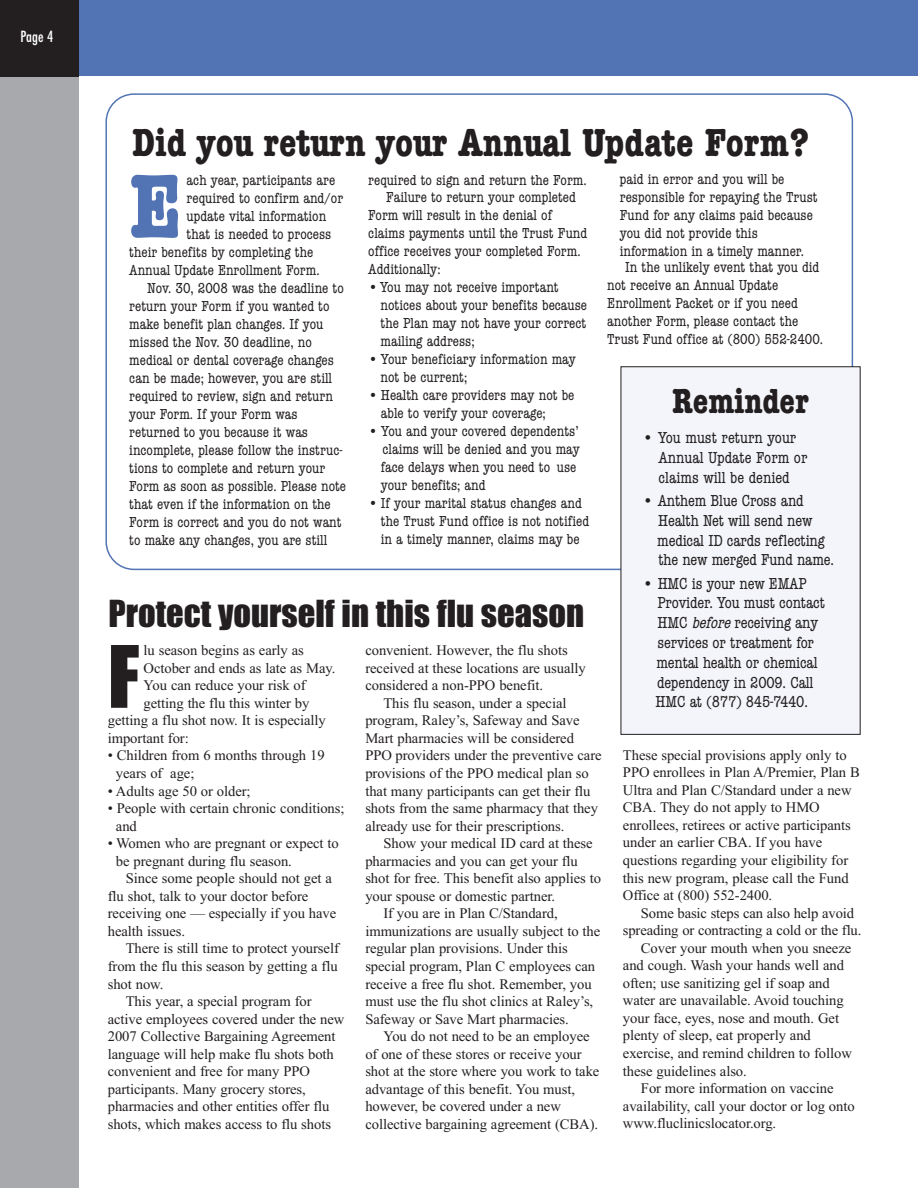
<style>
.page{position:relative;width:918px;height:1188px;background:#fff}
.page>*{position:absolute;margin:0;border:0;box-sizing:border-box;transform-origin:0 0}
.t1{font:700 condensed 93.75px "American Typewriter";color:#5374b4}
.t2{font:79.35px "Impact";color:#231f20}
.t3{font:700 condensed 40.5px "American Typewriter";color:#231f20}
.t4{font:700 condensed 36px "American Typewriter";color:#231f20}
.t5{font:34.5px "Impact";color:#231f20}
.t6{font:condensed 16.5px/19.8px "American Typewriter";letter-spacing:-.01em;color:#231f20}
.t7{font:condensed 15px/18px "American Typewriter";color:#231f20}
.t8{font:500 condensed 15px "Futura";color:#fff}
.t9{font:14.7px/17.5px "Times New Roman";letter-spacing:-.005em;color:#231f20}
.s1{font-style:italic}
</style>
<div class="page">
<div style="left:0;top:0;width:78px;height:1188px;background:#a8a9ad"></div>
<div style="left:0;top:0;width:918px;height:76px;background:#5374b4"></div>
<div style="left:0;top:0;width:78px;height:76px;background:#231f20"></div>
<svg style="left:105px;top:93px;width:748px;height:477px"></svg>
<div style="left:621px;top:367px;width:239px;height:367px;background:#f3f5fa"></div>
<p class="t8" style="left:20px;top:28px;width:34px">Page 4</p>
<h3 class="t3" style="left:132px;top:119px;width:678px">Did you return your Annual Update Form?</h3>
<p class="t7" style="left:620px;top:170px;width:199px">paid in error and you will be responsible for repaying the Trust<br>Fund for any claims paid because you did not provide this information in a timely manner.</p>
<p class="t7" style="left:607px;top:258px;width:217px;text-indent:18px">In the unlikely event that you did not receive an Annual Update<br>Enrollment Packet or if you need another Form, please contact the<br>Trust Fund office at (800) 552-2400.</p>
<h1 class="t1" style="left:129px;top:151px;width:54px">E</h1>
<p class="t7" style="left:187px;top:171px;width:150px">ach year, participants are</p>
<p class="t7" style="left:368px;top:172px;width:220px;line-height:16.6px;text-align:center">required to sign and return the Form.<br>Failure to return your completed</p>
<p class="t7" style="left:368px;top:206px;width:221px">Form will result in the denial of claims payments until the Trust Fund office receives your completed Form.<br>Additionally:</p>
<p class="t7" style="left:381px;top:278px;width:208px;text-indent:-12px">• You may not receive important notices about your benefits because the Plan may not have your correct mailing address;</p>
<p class="t7" style="left:381px;top:350px;width:197px;text-indent:-12px">• Your beneficiary information may not be current;</p>
<p class="t7" style="left:381px;top:386px;width:195px;text-indent:-13px">• Health care providers may not be able to verify your coverage;</p>
<p class="t7" style="left:381px;top:422px;width:201px;text-indent:-13px">• You and your covered dependents’ claims will be denied and you may face delays when you need to use your benefits; and</p>
<p class="t7" style="left:381px;top:494px;width:210px;text-indent:-13px">• If your marital status changes and the Trust Fund office is not notified in a timely manner, claims may be</p>
<p class="t7" style="left:187px;top:189px;width:158px">required to confirm and/or</p>
<p class="t7" style="left:187px;top:207px;width:141px">update vital information</p>
<p class="t7" style="left:187px;top:225px;width:146px">that is needed to process</p>
<p class="t7" style="left:129px;top:243px;width:186px">their benefits by completing the</p>
<p class="t7" style="left:129px;top:261px;width:192px">Annual Update Enrollment Form.</p>
<p class="t7" style="left:147px;top:279px;width:198px">Nov. 30, 2008 was the deadline to</p>
<p class="t7" style="left:129px;top:297px;width:202px">return your Form if you wanted to</p>
<p class="t7" style="left:129px;top:315px;width:196px">make benefit plan changes. If you</p>
<p class="t7" style="left:129px;top:333px;width:184px">missed the Nov. 30 deadline, no</p>
<p class="t7" style="left:129px;top:351px;width:206px">medical or dental coverage changes</p>
<p class="t7" style="left:129px;top:369px;width:204px">can be made; however, you are still</p>
<p class="t7" style="left:129px;top:387px;width:205px">required to review, sign and return</p>
<p class="t7" style="left:129px;top:405px;width:170px">your Form. If your Form was</p>
<p class="t7" style="left:129px;top:423px;width:180px">returned to you because it was</p>
<p class="t7" style="left:129px;top:441px;width:215px">incomplete, please follow the instruc-</p>
<p class="t7" style="left:129px;top:459px;width:198px">tions to complete and return your</p>
<p class="t7" style="left:129px;top:477px;width:218px">Form as soon as possible. Please note</p>
<p class="t7" style="left:129px;top:495px;width:203px">that even if the information on the</p>
<p class="t7" style="left:129px;top:513px;width:214px">Form is correct and you do not want</p>
<p class="t7" style="left:129px;top:531px;width:200px">to make any changes, you are still</p>
<h3 class="t4" style="left:672px;top:380px;width:138px">Reminder</h3>
<p class="t6" style="left:659px;top:428px;width:150px;text-indent:-16px">• You must return your<br>Annual Update Form or claims will be denied</p>
<p class="t6" style="left:657px;top:491px;width:178px;text-indent:-15px">• Anthem Blue Cross and<br>Health Net will send new medical ID cards reflecting the new merged Fund name.</p>
<p class="t6" style="left:656px;top:573px;width:171px;text-indent:-13px">• HMC is your new EMAP<br>Provider. You must contact<br>HMC <span class="s1">before</span>receiving any services or treatment for mental health or chemical dependency in 2009. Call<br>HMC at (877) 845-7440.</p>
<h3 class="t5" style="left:108px;top:595px;width:477px">Protect yourself in this flu season</h3>
<h2 class="t2" style="left:108px;top:634px;width:33px">F</h2>
<p class="t9" style="left:144px;top:641px;width:162px">lu season begins as early as</p>
<p class="t9" style="left:365px;top:641px;width:222px">convenient. However, the flu shots received at these locations are usually considered a non-PPO benefit.</p>
<p class="t9" style="left:365px;top:694px;width:238px;text-indent:18px">This flu season, under a special program, Raley’s, Safeway and Save Mart pharmacies will be considered PPO providers under the preventive care provisions of the PPO medical plan so that many participants can get their flu shots from the same pharmacy that they already use for their prescriptions.</p>
<p class="t9" style="left:383px;top:834px;width:211px">Show your medical ID card at these</p>
<p class="t9" style="left:365px;top:852px;width:214px">pharmacies and you can get your flu</p>
<p class="t9" style="left:365px;top:869px;width:237px">shot for free. This benefit also applies to</p>
<p class="t9" style="left:365px;top:887px;width:191px">your spouse or domestic partner.</p>
<p class="t9" style="left:383px;top:905px;width:176px">If you are in Plan C/Standard,</p>
<p class="t9" style="left:365px;top:922px;width:236px">immunizations are usually subject to the</p>
<p class="t9" style="left:365px;top:940px;width:204px">regular plan provisions. Under this</p>
<p class="t9" style="left:365px;top:957px;width:231px">special program, Plan C employees can</p>
<p class="t9" style="left:365px;top:975px;width:228px">receive a free flu shot. Remember, you</p>
<p class="t9" style="left:365px;top:992px;width:229px">must use the flu shot clinics at Raley’s,</p>
<p class="t9" style="left:365px;top:1010px;width:205px">Safeway or Save Mart pharmacies.</p>
<p class="t9" style="left:383px;top:1027px;width:208px">You do not need to be an employee</p>
<p class="t9" style="left:365px;top:1045px;width:218px">of one of these stores or receive your</p>
<p class="t9" style="left:365px;top:1062px;width:236px">shot at the store where you work to take</p>
<p class="t9" style="left:365px;top:1080px;width:211px">advantage of this benefit. You must,</p>
<p class="t9" style="left:365px;top:1098px;width:197px">however, be covered under a new</p>
<p class="t9" style="left:365px;top:1115px;width:234px">collective bargaining agreement (CBA).</p>
<p class="t9" style="left:144px;top:659px;width:193px">October and ends as late as May.</p>
<p class="t9" style="left:144px;top:676px;width:164px">You can reduce your risk of</p>
<p class="t9" style="left:144px;top:694px;width:167px">getting the flu this winter by</p>
<p class="t9" style="left:108px;top:711px;width:220px">getting a flu shot now. It is especially</p>
<p class="t9" style="left:108px;top:729px;width:83px">important for:</p>
<p class="t9" style="left:116px;top:747px;width:210px;text-indent:-8px">• Children from 6 months through 19 years of age;</p>
<p class="t9" style="left:108px;top:782px;width:144px">• Adults age 50 or older;</p>
<p class="t9" style="left:116px;top:799px;width:230px;text-indent:-8px">• People with certain chronic conditions; and</p>
<p class="t9" style="left:116px;top:834px;width:224px;text-indent:-8px">• Women who are pregnant or expect to be pregnant during flu season.</p>
<p class="t9" style="left:108px;top:869px;width:230px;text-indent:18px">Since some people should not get a flu shot, talk to your doctor before receiving one — especially if you have health issues.</p>
<p class="t9" style="left:126px;top:940px;width:215px">There is still time to protect yourself</p>
<p class="t9" style="left:108px;top:957px;width:231px">from the flu this season by getting a flu</p>
<p class="t9" style="left:108px;top:975px;width:57px">shot now.</p>
<p class="t9" style="left:126px;top:992px;width:187px">This year, a special program for</p>
<p class="t9" style="left:108px;top:1010px;width:238px">active employees covered under the new</p>
<p class="t9" style="left:108px;top:1027px;width:229px">2007 Collective Bargaining Agreement</p>
<p class="t9" style="left:108px;top:1045px;width:228px">language will help make flu shots both</p>
<p class="t9" style="left:108px;top:1062px;width:204px">convenient and free for many PPO</p>
<p class="t9" style="left:108px;top:1080px;width:200px">participants. Many grocery stores,</p>
<p class="t9" style="left:108px;top:1098px;width:223px">pharmacies and other entities offer flu</p>
<p class="t9" style="left:108px;top:1115px;width:225px">shots, which makes access to flu shots</p>
<p class="t9" style="left:623px;top:746px;width:238px">These special provisions apply only to PPO enrollees in Plan A/Premier, Plan B Ultra and Plan C/Standard under a new CBA. They do not apply to HMO enrollees, retirees or active participants under an earlier CBA. If you have questions regarding your eligibility for this new program, please call the Fund Office at (800) 552-2400.</p>
<p class="t9" style="left:641px;top:904px;width:215px">Some basic steps can also help avoid</p>
<p class="t9" style="left:623px;top:921px;width:240px">spreading or contracting a cold or the flu.</p>
<p class="t9" style="left:641px;top:939px;width:212px">Cover your mouth when you sneeze</p>
<p class="t9" style="left:623px;top:956px;width:223px">and cough. Wash your hands well and</p>
<p class="t9" style="left:623px;top:974px;width:208px">often; use sanitizing gel if soap and</p>
<p class="t9" style="left:623px;top:992px;width:222px">water are unavailable. Avoid touching</p>
<p class="t9" style="left:623px;top:1009px;width:218px">your face, eyes, nose and mouth. Get</p>
<p class="t9" style="left:623px;top:1027px;width:189px">plenty of sleep, eat properly and</p>
<p class="t9" style="left:623px;top:1044px;width:230px">exercise, and remind children to follow</p>
<p class="t9" style="left:623px;top:1062px;width:125px">these guidelines also.</p>
<p class="t9" style="left:641px;top:1079px;width:194px">For more information on vaccine</p>
<p class="t9" style="left:623px;top:1097px;width:233px">availability, call your doctor or log onto</p>
<p class="t9" style="left:623px;top:1114px;width:155px">www.fluclinicslocator.org.</p>
</div>
